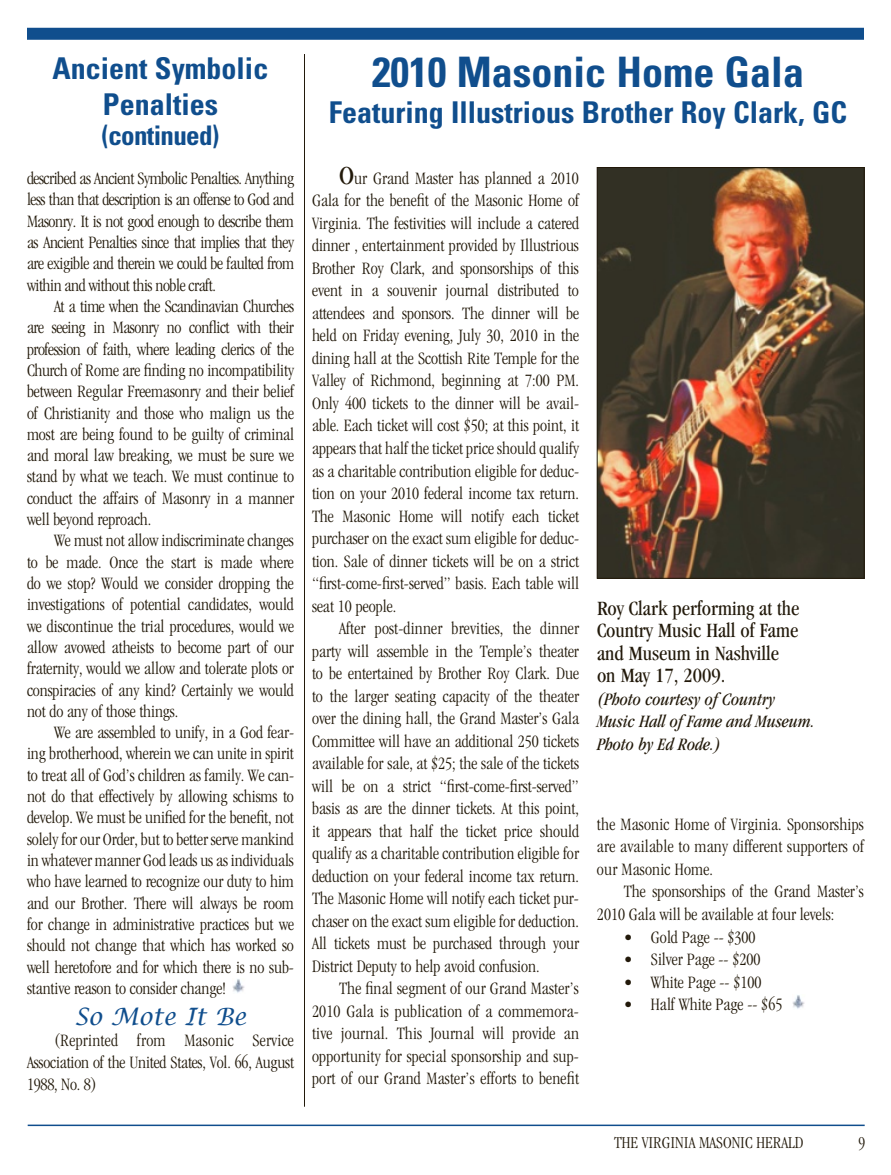
<style>
.page{position:relative;width:891px;height:1175px;background:#fff}
.page>*{position:absolute;margin:0;border:0;box-sizing:border-box;transform-origin:0 0}
.t1{font:700 condensed 42px "Univers";color:#104e8d}
.t2{font:700 condensed 30px/36px "Univers";color:#104e8d;text-align:center}
.t3{font:700 condensed 27px "Univers";letter-spacing:-.025em;color:#104e8d}
.t4{font:italic 24px "Lucida Calligraphy";letter-spacing:-.005em;color:#104e8d}
.t5{font:condensed 21px/22.5px "Garamond";color:#22190a}
.t6{font:300 condensed 18px/21.8px "Garamond";color:#22190a;text-align:justify}
.t7{font:300 condensed 18px "Garamond";letter-spacing:-.025em;color:#22190a}
.t8{font:italic condensed 18px/22.5px "Garamond";color:#22190a}
.t9{font:300 condensed 17.25px "Garamond";color:#22190a}
.s1{font-weight:400;font-size:27px}
</style>
<div class="page">
<div style="left:27px;top:28px;width:837px;height:12px;background:#104e8d"></div>
<hr style="left:28px;top:1124px;width:837px;height:2px;background:#104e8d">
<img style="left:233px;top:979px;width:12px;height:14px">
<hr style="left:304px;top:54px;width:1px;height:1052px;background:#22190a">
<img style="left:793px;top:995px;width:12px;height:14px">
<img style="left:599px;top:169px;width:263px;height:407px">
<div style="left:597px;top:167px;width:267px;height:411px;border:1px solid #22190a"></div>
<p class="t2" style="left:53px;top:54px;width:217px">Ancient Symbolic<br>Penalties</p>
<p class="t3" style="left:102px;top:126px;width:119px">(continued)</p>
<p class="t7" style="left:27px;top:171px;width:269px">described as Ancient Symbolic Penalties. Anything</p>
<p class="t7" style="left:27px;top:193px;width:269px">less than that description is an offense to God and</p>
<p class="t7" style="left:27px;top:214px;width:269px">Masonry. It is not good enough to describe them</p>
<p class="t7" style="left:27px;top:235px;width:269px">as Ancient Penalties since that implies that they</p>
<p class="t7" style="left:27px;top:257px;width:269px">are exigible and therein we could be faulted from</p>
<p class="t7" style="left:27px;top:278px;width:190px">within and without this noble craft.</p>
<p class="t7" style="left:54px;top:299px;width:242px">At a time when the Scandinavian Churches</p>
<p class="t7" style="left:27px;top:320px;width:269px">are seeing in Masonry no conflict with their</p>
<p class="t7" style="left:27px;top:342px;width:269px">profession of faith, where leading clerics of the</p>
<p class="t6" style="left:27px;top:361px;width:269px">Church of Rome are finding no incompatibility</p>
<p class="t6" style="left:27px;top:382px;width:269px">between Regular Freemasonry and their belief</p>
<p class="t6" style="left:27px;top:403px;width:269px">of Christianity and those who malign us the</p>
<p class="t6" style="left:27px;top:424px;width:269px">most are being found to be guilty of criminal</p>
<p class="t6" style="left:27px;top:446px;width:269px">and moral law breaking, we must be sure we</p>
<p class="t6" style="left:27px;top:467px;width:269px">stand by what we teach. We must continue to</p>
<p class="t6" style="left:27px;top:488px;width:269px">conduct the affairs of Masonry in a manner</p>
<p class="t6" style="left:27px;top:510px;width:126px">well beyond reproach.</p>
<p class="t6" style="left:54px;top:531px;width:241px">We must not allow indiscriminate changes</p>
<p class="t6" style="left:27px;top:552px;width:268px">to be made. Once the start is made where</p>
<p class="t6" style="left:27px;top:573px;width:268px">do we stop? Would we consider dropping the</p>
<p class="t6" style="left:27px;top:595px;width:268px">investigations of potential candidates, would</p>
<p class="t6" style="left:27px;top:616px;width:268px">we discontinue the trial procedures, would we</p>
<p class="t6" style="left:27px;top:637px;width:268px">allow avowed atheists to become part of our</p>
<p class="t6" style="left:27px;top:659px;width:268px">fraternity, would we allow and tolerate plots or</p>
<p class="t6" style="left:27px;top:680px;width:268px">conspiracies of any kind? Certainly we would</p>
<p class="t6" style="left:27px;top:701px;width:153px">not do any of those things.</p>
<p class="t6" style="left:54px;top:723px;width:242px">We are assembled to unify, in a God fear-</p>
<p class="t6" style="left:27px;top:744px;width:268px">ing brotherhood, wherein we can unite in spirit</p>
<p class="t6" style="left:27px;top:765px;width:269px">to treat all of God’s children as family. We can-</p>
<p class="t6" style="left:27px;top:786px;width:268px">not do that effectively by allowing schisms to</p>
<p class="t6" style="left:27px;top:808px;width:268px">develop. We must be unified for the benefit, not</p>
<p class="t6" style="left:27px;top:829px;width:268px">solely for our Order, but to better serve mankind</p>
<p class="t6" style="left:27px;top:850px;width:268px">in whatever manner God leads us as individuals</p>
<p class="t6" style="left:27px;top:872px;width:268px">who have learned to recognize our duty to him</p>
<p class="t6" style="left:27px;top:893px;width:268px">and our Brother. There will always be room</p>
<p class="t6" style="left:27px;top:914px;width:268px">for change in administrative practices but we</p>
<p class="t6" style="left:27px;top:936px;width:268px">should not change that which has worked so</p>
<p class="t6" style="left:27px;top:957px;width:269px">well heretofore and for which there is no sub-</p>
<p class="t6" style="left:27px;top:978px;width:201px">stantive reason to consider change!</p>
<p class="t4" style="left:74px;top:999px;width:174px">So Mote It Be</p>
<p class="t6" style="left:27px;top:1031px;width:269px;text-indent:27px">(Reprinted from Masonic Service Association of the United States, Vol. 66, August 1988, No. 8)</p>
<p class="t1" style="left:372px;top:57px;width:433px">2010 Masonic Home Gala</p>
<p class="t2" style="left:329px;top:98px;width:520px">Featuring Illustrious Brother Roy Clark, GC</p>
<p class="t6" style="left:339px;top:169px;width:242px"><span class="s1">O</span>ur Grand Master has planned a 2010</p>
<p class="t6" style="left:312px;top:191px;width:269px">Gala for the benefit of the Masonic Home of</p>
<p class="t6" style="left:312px;top:214px;width:269px">Virginia. The festivities will include a catered</p>
<p class="t6" style="left:312px;top:236px;width:269px">dinner , entertainment provided by Illustrious</p>
<p class="t6" style="left:312px;top:259px;width:269px">Brother Roy Clark, and sponsorships of this</p>
<p class="t6" style="left:312px;top:281px;width:268px">event in a souvenir journal distributed to</p>
<p class="t6" style="left:312px;top:304px;width:269px">attendees and sponsors. The dinner will be</p>
<p class="t6" style="left:312px;top:326px;width:269px">held on Friday evening, July 30, 2010 in the</p>
<p class="t6" style="left:312px;top:349px;width:269px">dining hall at the Scottish Rite Temple for the</p>
<p class="t6" style="left:312px;top:371px;width:269px">Valley of Richmond, beginning at 7:00 PM.</p>
<p class="t6" style="left:312px;top:394px;width:269px">Only 400 tickets to the dinner will be avail-</p>
<p class="t6" style="left:312px;top:416px;width:269px">able. Each ticket will cost $50; at this point, it</p>
<p class="t6" style="left:312px;top:439px;width:269px">appears that half the ticket price should qualify</p>
<p class="t6" style="left:312px;top:461px;width:269px">as a charitable contribution eligible for deduc-</p>
<p class="t6" style="left:312px;top:484px;width:269px">tion on your 2010 federal income tax return.</p>
<p class="t6" style="left:312px;top:506px;width:269px">The Masonic Home will notify each ticket</p>
<p class="t6" style="left:312px;top:529px;width:269px">purchaser on the exact sum eligible for deduc-</p>
<p class="t6" style="left:312px;top:551px;width:269px">tion. Sale of dinner tickets will be on a strict</p>
<p class="t6" style="left:312px;top:574px;width:269px">“first-come-first-served” basis. Each table will</p>
<p class="t6" style="left:312px;top:596px;width:86px">seat 10 people.</p>
<p class="t6" style="left:339px;top:619px;width:242px">After post-dinner brevities, the dinner</p>
<p class="t6" style="left:312px;top:641px;width:269px">party will assemble in the Temple’s theater</p>
<p class="t6" style="left:312px;top:664px;width:269px">to be entertained by Brother Roy Clark. Due</p>
<p class="t6" style="left:312px;top:686px;width:269px">to the larger seating capacity of the theater</p>
<p class="t6" style="left:312px;top:709px;width:269px">over the dining hall, the Grand Master’s Gala</p>
<p class="t6" style="left:312px;top:731px;width:269px">Committee will have an additional 250 tickets</p>
<p class="t6" style="left:312px;top:754px;width:269px">available for sale, at $25; the sale of the tickets</p>
<p class="t6" style="left:312px;top:776px;width:268px">will be on a strict “first-come-first-served”</p>
<p class="t6" style="left:312px;top:799px;width:269px">basis as are the dinner tickets. At this point,</p>
<p class="t6" style="left:312px;top:821px;width:269px">it appears that half the ticket price should</p>
<p class="t6" style="left:312px;top:844px;width:269px">qualify as a charitable contribution eligible for</p>
<p class="t6" style="left:312px;top:866px;width:269px">deduction on your federal income tax return.</p>
<p class="t6" style="left:312px;top:889px;width:269px">The Masonic Home will notify each ticket pur-</p>
<p class="t6" style="left:312px;top:911px;width:269px">chaser on the exact sum eligible for deduction.</p>
<p class="t6" style="left:312px;top:934px;width:269px">All tickets must be purchased through your</p>
<p class="t6" style="left:312px;top:956px;width:229px">District Deputy to help avoid confusion.</p>
<p class="t6" style="left:339px;top:979px;width:242px">The final segment of our Grand Master’s</p>
<p class="t6" style="left:312px;top:1001px;width:269px">2010 Gala is publication of a commemora-</p>
<p class="t6" style="left:312px;top:1024px;width:269px">tive journal. This Journal will provide an</p>
<p class="t6" style="left:312px;top:1046px;width:269px">opportunity for special sponsorship and sup-</p>
<p class="t6" style="left:312px;top:1069px;width:269px">port of our Grand Master’s efforts to benefit</p>
<p class="t5" style="left:597px;top:598px;width:204px">Roy Clark performing at the<br>Country Music Hall of Fame and Museum in Nashville on May 17, 2009.</p>
<p class="t8" style="left:597px;top:689px;width:219px">(Photo courtesy of Country<br>Music Hall of Fame and Museum.<br>Photo by Ed Rode.)</p>
<p class="t6" style="left:597px;top:814px;width:269px">the Masonic Home of Virginia. Sponsorships</p>
<p class="t6" style="left:597px;top:837px;width:269px">are available to many different supporters of</p>
<p class="t6" style="left:597px;top:859px;width:118px">our Masonic Home.</p>
<p class="t6" style="left:624px;top:882px;width:242px">The sponsorships of the Grand Master’s</p>
<p class="t6" style="left:597px;top:904px;width:239px">2010 Gala will be available at four levels:</p>
<p class="t6" style="left:624px;top:927px;width:133px">• Gold Page -- $300</p>
<p class="t6" style="left:624px;top:949px;width:138px">• Silver Page -- $200</p>
<p class="t6" style="left:624px;top:972px;width:139px">• White Page -- $100</p>
<p class="t6" style="left:624px;top:994px;width:160px">• Half White Page -- $65</p>
<p class="t9" style="left:614px;top:1135px;width:191px">THE VIRGINIA MASONIC HERALD</p>
<p class="t9" style="left:859px;top:1135px;width:8px">9</p>
</div>
